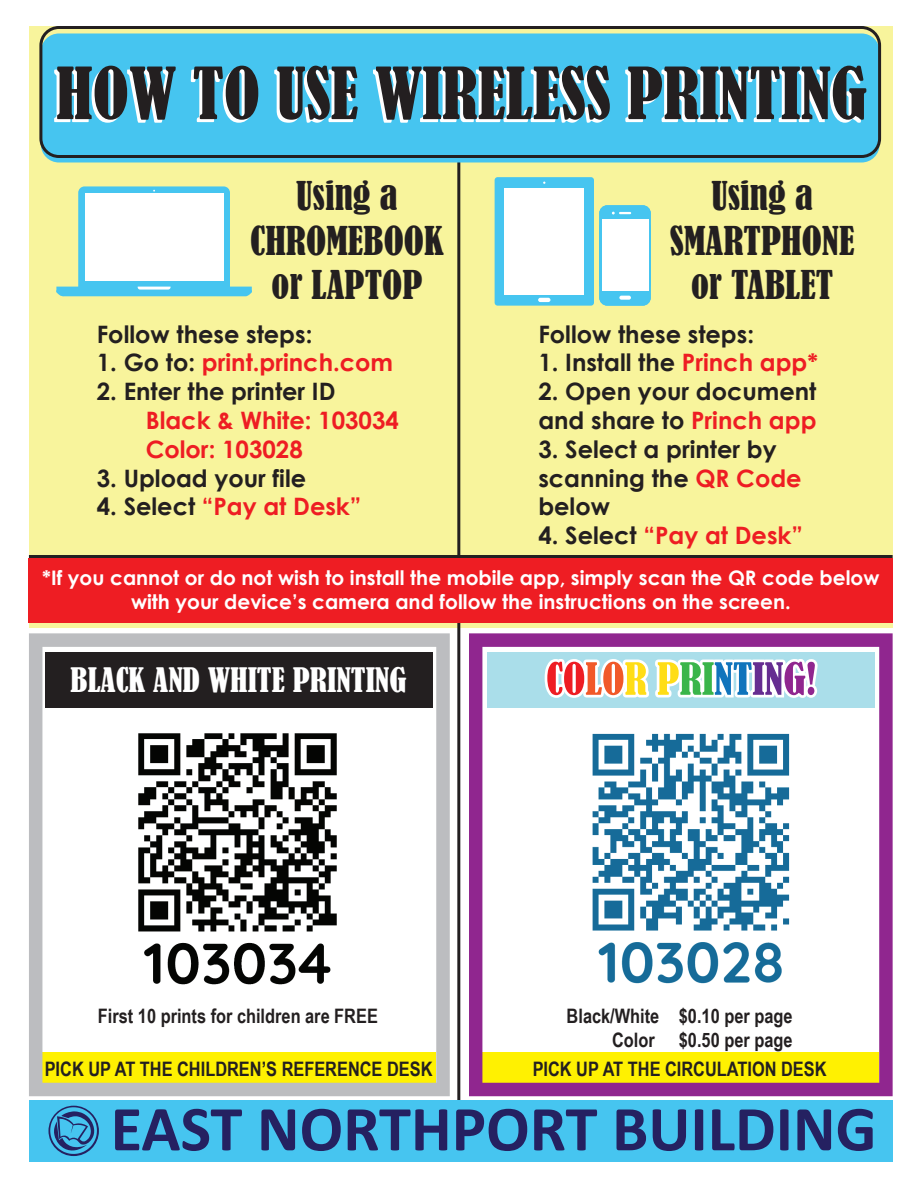
<style>
.page{position:relative;width:919px;height:1188px;background:#fff}
.page>*{position:absolute;margin:0;border:0;box-sizing:border-box;transform-origin:0 0}
.t1{font:700 64.5px "Calibri";color:#252161}
.t2{font:condensed 37.2px/44.7px "Bernard";color:#231f20;text-align:center}
.t3{font:condensed 31.65px "Bernard";color:#fff}
.t4{font:700 24px/28.8px "Century Gothic";color:#231f20}
.t5{font:700 24px/28.8px "Century Gothic";color:#ee1d23}
.t6{font:700 20.1px/24.2px "Century Gothic";color:#fff;text-align:center}
.t7{font:700 19.95px/23.9px "Arial Narrow";color:#231f20;text-align:right}
.s1{color:#231f20}
.s2{color:#ee1d23}
</style>
<div class="page">
<div style="left:29px;top:26px;width:863px;height:601px;background:#f8f49c"></div>
<svg style="left:29px;top:633px;width:420px;height:463px"></svg>
<svg style="left:469px;top:633px;width:423px;height:463px"></svg>
<div style="left:487px;top:652px;width:387px;height:56px;background:#aadeea"></div>
<div style="left:45px;top:652px;width:387px;height:56px;background:#231f20"></div>
<hr style="left:457px;top:52px;width:3px;height:1108px;background:#231f20">
<div style="left:41px;top:33px;width:838px;height:129px;background:#46c5f0;border-radius:18px"></div>
<div style="left:39px;top:26px;width:841px;height:132px;border:3px solid #231f20;border-radius:18px"></div>
<div style="left:494px;top:177px;width:100px;height:129px;background:#46c5f0;border-radius:3px"></div>
<div style="left:504px;top:188px;width:80px;height:106px;background:#fff"></div>
<hr style="left:538px;top:298px;width:12px;height:4px;background:#fff;border-radius:2px">
<svg style="left:599px;top:205px;width:51px;height:101px;background:#c4ecf9"></svg>
<div style="left:78px;top:186px;width:152px;height:107px;background:#46c5f0;border-radius:6px"></div>
<div style="left:85px;top:194px;width:138px;height:87px;background:#fff"></div>
<svg style="left:56px;top:287px;width:196px;height:10px"></svg>
<svg style="left:54px;top:66px;width:122px;height:57px"></svg>
<svg style="left:191px;top:66px;width:67px;height:57px"></svg>
<svg style="left:274px;top:66px;width:83px;height:57px"></svg>
<svg style="left:373px;top:66px;width:236px;height:57px"></svg>
<svg style="left:625px;top:66px;width:241px;height:57px"></svg>
<svg style="left:544px;top:659px;width:105px;height:39px;background:#eeaf91"></svg>
<svg style="left:655px;top:659px;width:162px;height:39px;background:#acb8bb"></svg>
<hr style="left:29px;top:555px;width:863px;height:3px;background:#231f20">
<div style="left:29px;top:1100px;width:863px;height:61px;background:#46c5f0"></div>
<svg style="left:48px;top:1106px;width:51px;height:50px"></svg>
<div style="left:28px;top:558px;width:864px;height:64px;background:#ee1d23"></div>
<img style="left:591px;top:733px;width:199px;height:251px">
<img style="left:138px;top:733px;width:201px;height:253px">
<h2 class="t2" style="left:250px;top:174px;width:195px">Using a<br>CHROMEBOOK or LAPTOP</h2>
<h2 class="t2" style="left:669px;top:174px;width:186px">Using a<br>SMARTPHONE or TABLET</h2>
<p class="t4" style="left:97px;top:318px;width:217px">Follow these steps:</p>
<p class="t5" style="left:97px;top:347px;width:298px"><span class="s1">1. Go to:</span> print.princh.com</p>
<p class="t4" style="left:97px;top:376px;width:240px">2. Enter the printer ID</p>
<p class="t5" style="left:146px;top:405px;width:254px">Black &amp; White: 103034<br>Color: 103028</p>
<p class="t4" style="left:97px;top:462px;width:211px">3. Upload your file</p>
<p class="t5" style="left:97px;top:491px;width:266px"><span class="s1">4. Select</span> “Pay at Desk”</p>
<p class="t4" style="left:538px;top:318px;width:217px">Follow these steps:</p>
<p class="t4" style="left:538px;top:347px;width:281px">1. Install the <span class="s2">Princh app*</span></p>
<p class="t4" style="left:538px;top:376px;width:279px">2. Open your document and share to <span class="s2">Princh app</span></p>
<p class="t4" style="left:538px;top:434px;width:265px">3. Select a printer by scanning the <span class="s2">QR Code </span>below</p>
<p class="t5" style="left:538px;top:520px;width:266px"><span class="s1">4. Select</span> “Pay at Desk”</p>
<p class="t6" style="left:42px;top:565px;width:838px">*If you cannot or do not wish to install the mobile app, simply scan the QR code below with your device’s camera and follow the instructions on the screen.</p>
<h3 class="t3" style="left:70px;top:661px;width:337px">BLACK AND WHITE PRINTING</h3>
<p class="t7" style="left:98px;top:1003px;width:281px">First 10 prints for children are FREE</p>
<p class="t7" style="left:566px;top:1003px;width:94px">Black/White<br>Color</p>
<p class="t7" style="left:678px;top:1003px;width:115px;text-align:left">$0.10 per page $0.50 per page</p>
<p class="t7" style="left:45px;top:1056px;width:389px">PICK UP AT THE CHILDREN’S REFERENCE DESK</p>
<p class="t7" style="left:532px;top:1056px;width:295px">PICK UP AT THE CIRCULATION DESK</p>
<h1 class="t1" style="left:111px;top:1088px;width:767px">EAST NORTHPORT BUILDING</h1>
</div>
